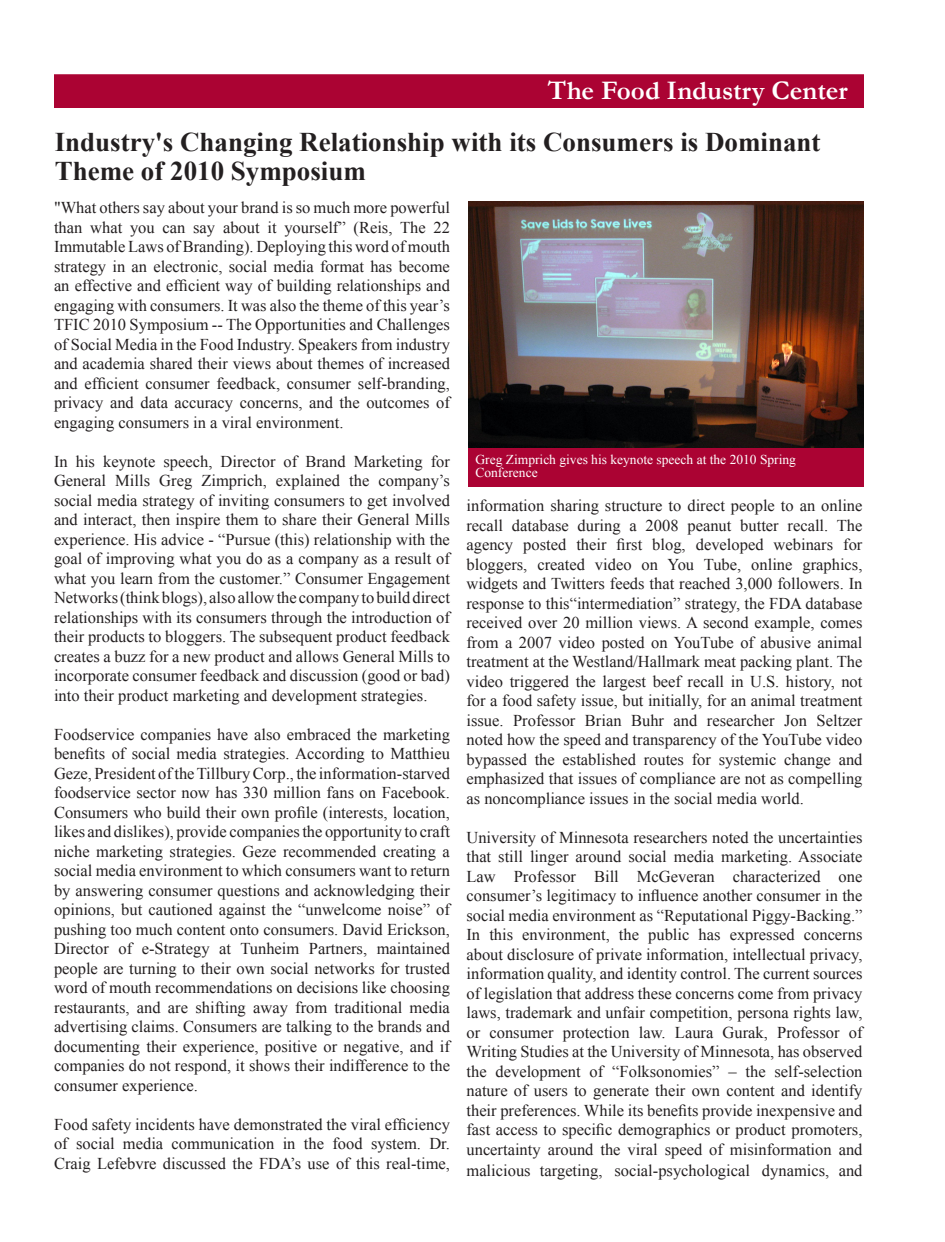
<style>
.page{position:relative;width:945px;height:1242px;background:#fff}
.page>*{position:absolute;margin:0;border:0;box-sizing:border-box;transform-origin:0 0}
.t1{font:700 27px/28.5px "Times New Roman";color:#231f20}
.t2{font:700 27px "Garamond";color:#fff}
.t3{font:16.5px/19.5px "Times New Roman";color:#231f20;text-align:justify}
.t4{font:13.5px/13.5px "Times New Roman";color:#fff}
</style>
<div class="page">
<div style="left:54px;top:74px;width:810px;height:34px;background:#ab0333;border:2px solid #ab0333"></div>
<img style="left:469px;top:202px;width:395px;height:246px">
<div style="left:469px;top:448px;width:395px;height:39px;background:#ab0333"></div>
<img style="left:468px;top:386px;width:240px;height:101px">
<p class="t2" style="left:548px;top:72px;width:301px">The Food Industry Center</p>
<p class="t1" style="left:55px;top:127px;width:767px">Industry's Changing Relationship with its Consumers is Dominant<br>Theme of 2010 Symposium</p>
<p class="t3" style="left:54px;top:198px;width:398px">"What others say about your brand is so much more powerful than what you can say about it yourself” (Reis, The 22<br>Immutable Laws of Branding). Deploying this word of mouth strategy in an electronic, social media format has become an effective and efficient way of building relationships and engaging with consumers. It was also the theme of this year’s TFIC 2010 Symposium -- The Opportunities and Challenges of Social Media in the Food Industry. Speakers from industry and academia shared their views about themes of increased and efficient consumer feedback, consumer self-branding, privacy and data accuracy concerns, and the outcomes of engaging consumers in a viral environment.</p>
<p class="t3" style="left:54px;top:451px;width:398px">In his keynote speech, Director of Brand Marketing for General Mills Greg Zimprich, explained the company’s social media strategy of inviting consumers to get involved and interact, then inspire them to share their General Mills experience. His advice - “Pursue (this) relationship with the goal of improving what you do as a company as a result of what you learn from the customer.” Consumer Engagement Networks (think blogs), also allow the company to build direct relationships with its consumers through the introduction of their products to bloggers. The subsequent product feedback creates a buzz for a new product and allows General Mills to incorporate consumer feedback and discussion (good or bad) into their product marketing and development strategies.</p>
<p class="t3" style="left:54px;top:724px;width:398px">Foodservice companies have also embraced the marketing benefits of social media strategies. According to Matthieu Geze, President of the Tillbury Corp., the information-starved foodservice sector now has 330 million fans on Facebook.<br>Consumers who build their own profile (interests, location, likes and dislikes), provide companies the opportunity to craft niche marketing strategies. Geze recommended creating a social media environment to which consumers want to return by answering consumer questions and acknowledging their opinions, but cautioned against the “unwelcome noise” of pushing too much content onto consumers. David Erickson, Director of e-Strategy at Tunheim Partners, maintained people are turning to their own social networks for trusted word of mouth recommendations on decisions like choosing restaurants, and are shifting away from traditional media advertising claims. Consumers are talking to the brands and documenting their experience, positive or negative, and if companies do not respond, it shows their indifference to the consumer experience.</p>
<p class="t3" style="left:54px;top:1114px;width:398px">Food safety incidents have demonstrated the viral efficiency of social media communication in the food system. Dr.<br>Craig Lefebvre discussed the FDA’s use of this real-time,</p>
<p class="t4" style="left:475px;top:452px;width:322px">Greg Zimprich gives his keynote speech at the 2010 Spring<br>Conference</p>
<p class="t3" style="left:466px;top:496px;width:398px">information sharing structure to direct people to an online recall database during a 2008 peanut butter recall. The agency posted their first blog, developed webinars for bloggers, created video on You Tube, online graphics, widgets and Twitters feeds that reached 3,000 followers. In response to this“intermediation” strategy, the FDA database received over 20 million views. A second example, comes from a 2007 video posted on YouTube of abusive animal treatment at the Westland/Hallmark meat packing plant. The video triggered the largest beef recall in U.S. history, not for a food safety issue, but initially, for an animal treatment issue. Professor Brian Buhr and researcher Jon Seltzer noted how the speed and transparency of the YouTube video bypassed the established routes for systemic change and emphasized that issues of compliance are not as compelling as noncompliance issues in the social media world.</p>
<p class="t3" style="left:466px;top:827px;width:398px">University of Minnesota researchers noted the uncertainties that still linger around social media marketing. Associate Law Professor Bill McGeveran characterized one consumer’s legitimacy to influence another consumer in the social media environment as “Reputational Piggy-Backing.” In this environment, the public has expressed concerns about disclosure of private information, intellectual privacy, information quality, and identity control. The current sources of legislation that address these concerns come from privacy laws, trademark and unfair competition, persona rights law, or consumer protection law. Laura Gurak, Professor of Writing Studies at the University of Minnesota, has observed the development of “Folksonomies” – the self-selection nature of users to generate their own content and identify their preferences. While its benefits provide inexpensive and fast access to specific demographics or product promoters, uncertainty around the viral speed of misinformation and</p>
<p class="t3" style="left:466px;top:1160px;width:398px">malicious targeting, social-psychological dynamics, and</p>
</div>
